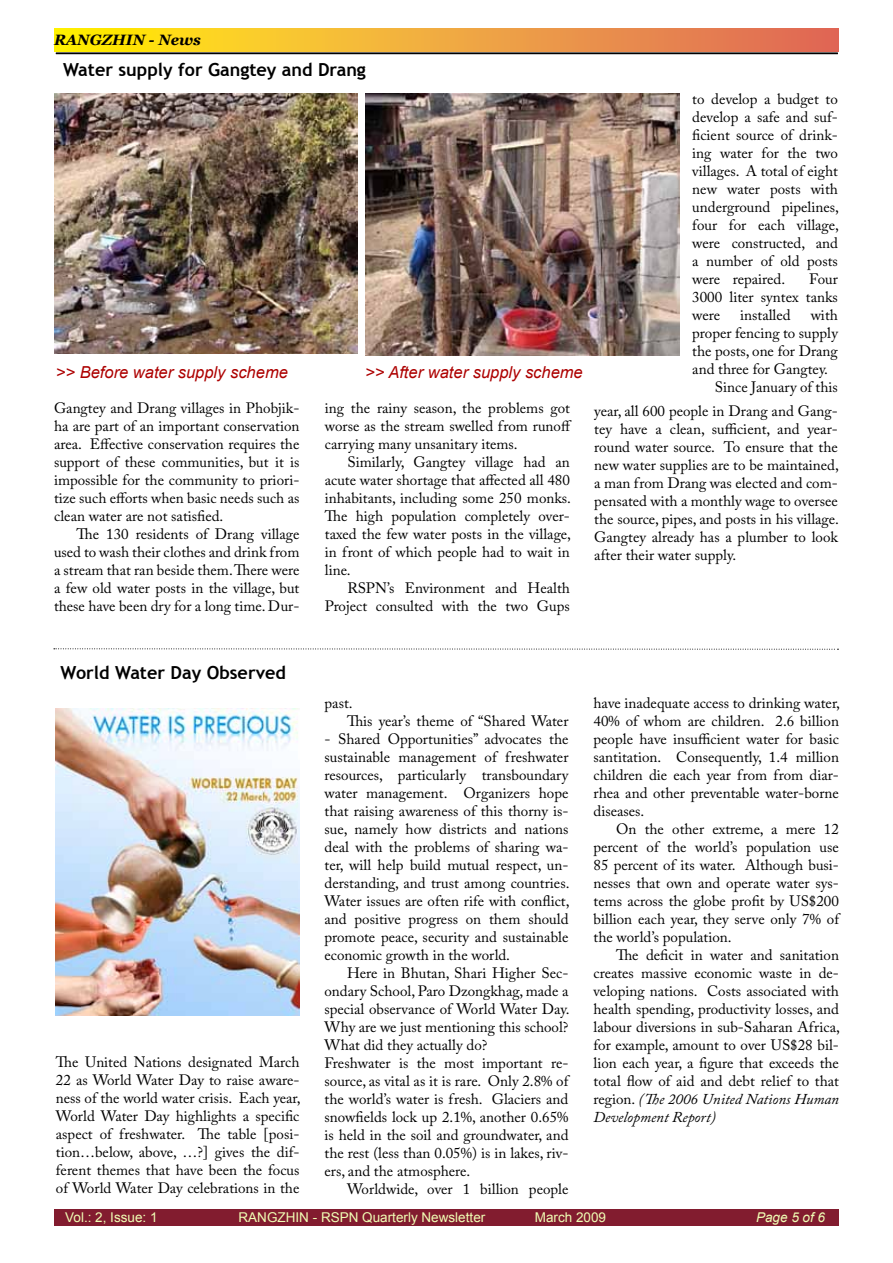
<style>
.page{position:relative;width:893px;height:1263px;background:#fff}
.page>*{position:absolute;margin:0;border:0;box-sizing:border-box;transform-origin:0 0}
.t1{font:700 18px "Trebuchet MS";color:#000}
.t2{font:italic 16.5px "Arial";color:#ad0000}
.t3{font:15px/18px "Adobe Caslon Pro";color:#000;text-align:justify}
.t4{font:italic 700 15px "Georgia";color:#000}
.t5{font:13.5px "Arial";color:#f0ffb5}
.t6{font:italic 13.5px "Arial";color:#f0ffb5}
.s1{font-style:italic}
</style>
<div class="page">
<div style="left:54px;top:1209px;width:785px;height:16px;background:#821c2f"></div>
<svg style="left:54px;top:28px;width:785px;height:23px;background:#f0aa38"></svg>
<hr style="left:56px;top:53px;width:782px;height:1px;background:#000">
<img style="left:56px;top:708px;width:243px;height:307px">
<img style="left:54px;top:93px;width:304px;height:260px">
<img style="left:365px;top:93px;width:314px;height:262px">
<svg style="left:54px;top:648px;width:784px;height:2px"></svg>
<p class="t4" style="left:54px;top:32px;width:149px">RANGZHIN - News</p>
<p class="t1" style="left:63px;top:58px;width:304px">Water supply for Gangtey and Drang</p>
<p class="t2" style="left:56px;top:361px;width:234px">&gt;&gt; Before water supply scheme</p>
<p class="t2" style="left:365px;top:361px;width:219px">&gt;&gt; After water supply scheme</p>
<p class="t3" style="left:54px;top:399px;width:247px">Gangtey and Drang villages in Phobjik&shy;ha are part of an important conservation area. Effective conservation requires the support of these communities, but it is impossible for the community to priori&shy;tize such efforts when basic needs such as clean water are not satisfied.</p>
<p class="t3" style="left:54px;top:525px;width:247px;text-indent:22px">The 130 residents of Drang village used to wash their clothes and drink from a stream that ran beside them. There were a few old water posts in the village, but these have been dry for a long time. Dur-</p>
<p class="t3" style="left:325px;top:399px;width:248px">ing the rainy season, the problems got worse as the stream swelled from runoff carrying many unsanitary items.</p>
<p class="t3" style="left:325px;top:453px;width:248px;text-indent:22px">Similarly, Gangtey village had an acute water shortage that affected all 480 inhabitants, including some 250 monks.<br>The high population completely over&shy;taxed the few water posts in the village, in front of which people had to wait in line.</p>
<p class="t3" style="left:325px;top:579px;width:247px;text-align:right">RSPN’s Environment and Health<br>Project consulted with the two Gups</p>
<p class="t3" style="left:692px;top:90px;width:148px">to develop a budget to develop a safe and suf&shy;ficient source of drink&shy;ing water for the two villages. A total of eight new water posts with underground pipelines, four for each village, were constructed, and a number of old posts were repaired.</p>
<p class="t3" style="left:692px;top:270px;width:147px;text-indent:117px">Four 3000 liter syntex tanks were</p>
<p class="t3" style="left:740px;top:306px;width:52px">installed</p>
<p class="t3" style="left:811px;top:306px;width:29px">with</p>
<p class="t3" style="left:692px;top:324px;width:147px">proper fencing to supply</p>
<p class="t3" style="left:692px;top:342px;width:147px">the posts, one for Drang</p>
<p class="t3" style="left:692px;top:360px;width:137px">and three for Gangtey.</p>
<p class="t3" style="left:715px;top:378px;width:125px">Since January of this</p>
<p class="t3" style="left:594px;top:402px;width:246px">year, all 600 people in Drang and Gang&shy;tey have a clean, sufficient, and year&shy;round water source. To ensure that the new water supplies are to be maintained, a man from Drang was elected and com&shy;pensated with a monthly wage to oversee the source, pipes, and posts in his village.<br>Gangtey already has a plumber to look after their water supply.</p>
<p class="t1" style="left:60px;top:661px;width:227px">World Water Day Observed</p>
<p class="t3" style="left:56px;top:1053px;width:246px">The United Nations designated March 22 as World Water Day to raise aware&shy;ness of the world water crisis. Each year, World Water Day highlights a specific aspect of freshwater. The table [posi&shy;tion…below, above, …?] gives the dif&shy;ferent themes that have been the focus of World Water Day celebrations in the</p>
<p class="t3" style="left:347px;top:694px;width:223px;text-indent:-22px">past.<br>This year’s theme of “Shared Water</p>
<p class="t3" style="left:325px;top:730px;width:246px">- Shared Opportunities” advocates the sustainable management of freshwater resources, particularly transboundary water management. Organizers hope that raising awareness of this thorny is&shy;sue, namely how districts and nations deal with the problems of sharing wa&shy;ter, will help build mutual respect, un&shy;derstanding, and trust among countries.<br>Water issues are often rife with conflict, and positive progress on them should promote peace, security and sustainable economic growth in the world.</p>
<p class="t3" style="left:325px;top:964px;width:246px;text-align:left;text-indent:22px">Here in Bhutan, Shari Higher Sec&shy;ondary School, Paro Dzongkhag, made a special observance of World Water Day.<br>Why are we just mentioning this school?<br>What did they actually do?<br>Freshwater is the most important re&shy;source, as vital as it is rare. Only 2.8% of the world’s water is fresh. Glaciers and snowfields lock up 2.1%, another 0.65% is held in the soil and groundwater, and the rest (less than 0.05%) is in lakes, riv&shy;ers, and the atmosphere.</p>
<p class="t3" style="left:347px;top:1180px;width:223px">Worldwide, over 1 billion people</p>
<p class="t3" style="left:594px;top:694px;width:248px">have inadequate access to drinking water, 40% of whom are children. 2.6 billion people have insufficient water for basic santitation. Consequently, 1.4 million children die each year from from diar&shy;rhea and other preventable water-borne diseases.</p>
<p class="t3" style="left:594px;top:820px;width:247px;text-indent:22px">On the other extreme, a mere 12 percent of the world’s population use 85 percent of its water. Although busi&shy;nesses that own and operate water sys&shy;tems across the globe profit by US$200 billion each year, they serve only 7% of the world’s population.</p>
<p class="t3" style="left:594px;top:946px;width:248px;text-indent:22px">The deficit in water and sanitation creates massive economic waste in de&shy;veloping nations. Costs associated with health spending, productivity losses, and labour diversions in sub-Saharan Africa, for example, amount to over US$28 bil&shy;lion each year, a figure that exceeds the total flow of aid and debt relief to that region. <span class="s1">(The 2006 United Nations Human Development Report)</span></p>
<p class="t5" style="left:65px;top:1208px;width:94px">Vol.: 2, Issue: 1</p>
<p class="t5" style="left:239px;top:1208px;width:248px">RANGZHIN - RSPN Quarterly Newsletter</p>
<p class="t5" style="left:535px;top:1208px;width:73px">March 2009</p>
<p class="t6" style="left:756px;top:1208px;width:71px">Page 5 of 6</p>
</div>
